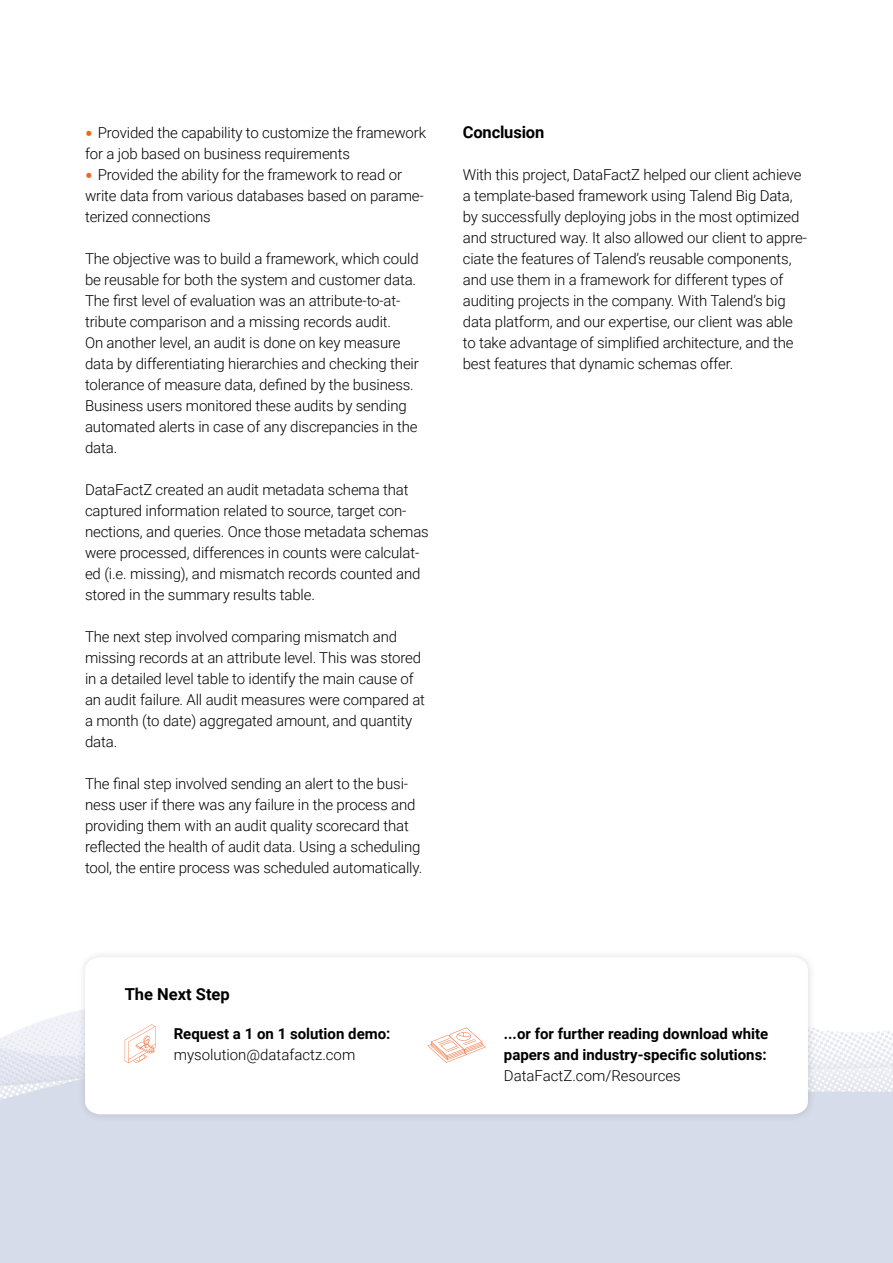
<style>
.page{position:relative;width:893px;height:1263px;background:#fff}
.page>*{position:absolute;margin:0;border:0;box-sizing:border-box;transform-origin:0 0}
.t1{font:700 16.5px "Roboto";letter-spacing:-.01em;color:#000}
.t2{font:300 15px/21px "Roboto";letter-spacing:-.01em;color:#000}
.t3{font:700 15px/21px "Roboto";color:#000}
.s1{font-weight:700;font-size:21px;color:#f26522}
</style>
<div class="page">
<img style="left:0;top:1011px;width:893px;height:252px">
<div style="left:77px;top:949px;width:739px;height:173px;background:#000;opacity:.14"></div>
<svg style="left:85px;top:957px;width:723px;height:157px"></svg>
<svg style="left:125px;top:1024px;width:31px;height:39px"></svg>
<svg style="left:428px;top:1027px;width:58px;height:36px"></svg>
<p class="t2" style="left:85px;top:122px;width:342px"><span class="s1">•</span> Provided the capability to customize the framework for a job based on business requirements</p>
<p class="t2" style="left:85px;top:164px;width:340px"><span class="s1">•</span> Provided the ability for the framework to read or write data from various databases based on parame&shy;terized connections</p>
<p class="t2" style="left:85px;top:248px;width:335px">The objective was to build a framework, which could be reusable for both the system and customer data.<br>The first level of evaluation was an attribute-to-at&shy;tribute comparison and a missing records audit.<br>On another level, an audit is done on key measure data by differentiating hierarchies and checking their tolerance of measure data, defined by the business.<br>Business users monitored these audits by sending automated alerts in case of any discrepancies in the data.</p>
<p class="t2" style="left:85px;top:479px;width:345px">DataFactZ created an audit metadata schema that captured information related to source, target con&shy;nections, and queries. Once those metadata schemas were processed, differences in counts were calculat&shy;ed (i.e. missing), and mismatch records counted and stored in the summary results table.</p>
<p class="t2" style="left:85px;top:626px;width:342px">The next step involved comparing mismatch and missing records at an attribute level. This was stored in a detailed level table to identify the main cause of an audit failure. All audit measures were compared at a month (to date) aggregated amount, and quantity data.</p>
<p class="t2" style="left:85px;top:773px;width:339px">The final step involved sending an alert to the busi&shy;ness user if there was any failure in the process and providing them with an audit quality scorecard that reflected the health of audit data. Using a scheduling tool, the entire process was scheduled automatically.</p>
<p class="t1" style="left:463px;top:121px;width:83px">Conclusion</p>
<p class="t2" style="left:463px;top:164px;width:346px">With this project, DataFactZ helped our client achieve a template-based framework using Talend Big Data, by successfully deploying jobs in the most optimized and structured way. It also allowed our client to appre&shy;ciate the features of Talend’s reusable components, and use them in a framework for different types of auditing projects in the company. With Talend’s big data platform, and our expertise, our client was able to take advantage of simplified architecture, and the best features that dynamic schemas offer.</p>
<p class="t1" style="left:125px;top:982px;width:107px">The Next Step</p>
<p class="t3" style="left:174px;top:1023px;width:218px">Request a 1 on 1 solution demo:</p>
<p class="t2" style="left:174px;top:1044px;width:183px">mysolution@datafactz.com</p>
<p class="t3" style="left:504px;top:1023px;width:266px">...or for further reading download white papers and industry-specific solutions:</p>
<p class="t2" style="left:504px;top:1065px;width:178px">DataFactZ.com/Resources</p>
</div>
